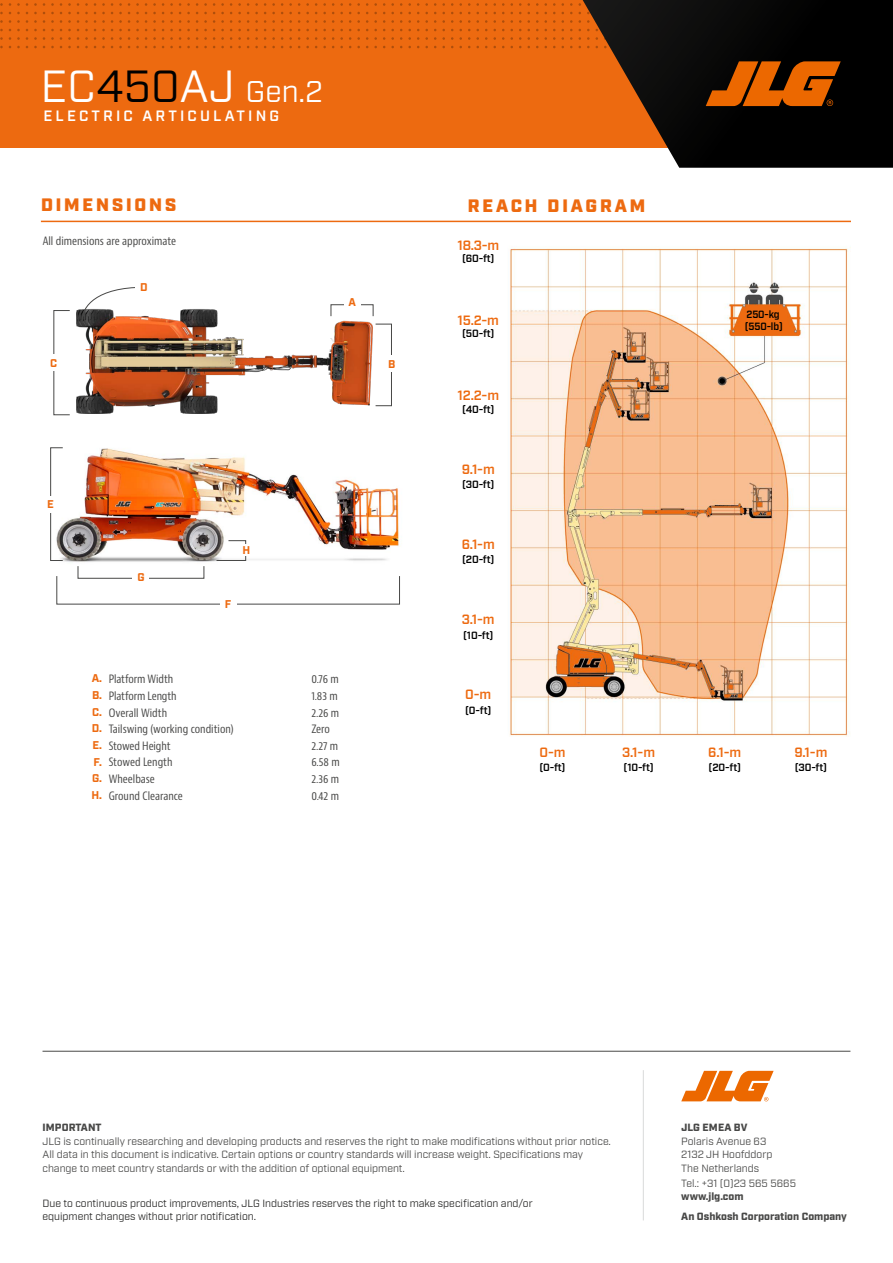
<style>
.page{position:relative;width:893px;height:1263px;background:#fff}
.page>*{position:absolute;margin:0;border:0;box-sizing:border-box;transform-origin:0 0}
.t1{font:30px "Industry";color:#fff}
.t2{font:900 18px "Industry";letter-spacing:.16em;color:#ed6a10}
.t3{font:600 15px "Industry";letter-spacing:.21em;color:#fff}
.t4{font:600 13.5px "Industry";color:#ed6a10}
.t5{font:condensed 11.25px "Bernino Sans";color:#484847}
.t6{font:700 11.25px "Industry";color:#ed6a10}
.t7{font:10.5px/13.5px "Industry";color:#484847}
.t8{font:10.5px/13.5px "Industry";color:#272726}
.t9{font:600 10.5px "Industry";letter-spacing:-.01em;color:#000}
.t10{font:900 10.5px/20.2px "Industry";color:#484847}
.t11{font:600 10.5px/12px "Industry";letter-spacing:-.01em;color:#000;scale:.95 1}
.s1{font-size:45px}
.s2{font-size:45px;color:#000}
.s3{font-family:"Industry";font-weight:700;font-stretch:normal;color:#ed6a10}
</style>
<div class="page">
<img style="left:510px;top:248px;width:340px;height:489px">
<img style="left:51px;top:447px;width:348px;height:120px">
<div style="left:0;top:0;width:682px;height:148px;background:#ed6a10"></div>
<hr style="left:643px;top:1070px;width:1px;height:150px;background:#d9dada">
<svg style="left:553px;top:3px;width:11px;height:3px"></svg>
<svg style="left:536px;top:3px;width:11px;height:3px"></svg>
<svg style="left:519px;top:3px;width:11px;height:3px"></svg>
<svg style="left:570px;top:3px;width:11px;height:3px"></svg>
<svg style="left:553px;top:29px;width:11px;height:2px"></svg>
<svg style="left:536px;top:29px;width:11px;height:2px"></svg>
<svg style="left:519px;top:29px;width:11px;height:2px"></svg>
<svg style="left:570px;top:29px;width:11px;height:2px"></svg>
<svg style="left:553px;top:37px;width:11px;height:3px"></svg>
<svg style="left:536px;top:37px;width:11px;height:3px"></svg>
<svg style="left:519px;top:37px;width:11px;height:3px"></svg>
<svg style="left:570px;top:37px;width:11px;height:3px"></svg>
<svg style="left:553px;top:12px;width:11px;height:2px"></svg>
<svg style="left:536px;top:12px;width:11px;height:2px"></svg>
<svg style="left:519px;top:12px;width:11px;height:2px"></svg>
<svg style="left:570px;top:12px;width:11px;height:2px"></svg>
<svg style="left:553px;top:20px;width:11px;height:3px"></svg>
<svg style="left:536px;top:20px;width:11px;height:3px"></svg>
<svg style="left:519px;top:20px;width:11px;height:3px"></svg>
<svg style="left:570px;top:20px;width:11px;height:3px"></svg>
<svg style="left:553px;top:46px;width:11px;height:2px"></svg>
<svg style="left:536px;top:46px;width:11px;height:2px"></svg>
<svg style="left:519px;top:46px;width:11px;height:2px"></svg>
<svg style="left:570px;top:46px;width:11px;height:2px"></svg>
<svg style="left:583px;top:0;width:310px;height:168px"></svg>
<svg style="left:706px;top:61px;width:135px;height:45px;background:#9d4500"></svg>
<svg style="left:827px;top:99px;width:6px;height:7px"></svg>
<svg style="left:681px;top:1071px;width:93px;height:30px"></svg>
<hr style="left:43px;top:1051px;width:807px;height:1px;background:#484847">
<svg style="left:216px;top:540px;width:30px;height:21px"></svg>
<div style="left:241px;top:544px;width:11px;height:12px;background:#fff"></div>
<div style="left:50px;top:448px;width:13px;height:113px;border:1px solid #484847"></div>
<div style="left:42px;top:496px;width:16px;height:16px;background:#fff"></div>
<img style="left:60px;top:304px;width:330px;height:112px">
<div style="left:344px;top:294px;width:16px;height:16px;background:#fff"></div>
<div style="left:375px;top:324px;width:17px;height:82px;border:1px solid #484847"></div>
<div style="left:384px;top:356px;width:16px;height:16px;background:#fff"></div>
<div style="left:46px;top:355px;width:16px;height:16px;background:#fff"></div>
<svg style="left:82px;top:287px;width:62px;height:34px"></svg>
<div style="left:136px;top:279px;width:16px;height:16px;background:#fff"></div>
<svg style="left:736px;top:306px;width:56px;height:28px;background:#ed721c"></svg>
<hr style="left:41px;top:221px;width:810px;height:1px;background:#ed6a10">
<h1 class="t1" style="left:41px;top:74px;width:284px"><span class="s1">EC</span><span class="s2">450</span><span class="s1">AJ</span> Gen.2</h1>
<h3 class="t3" style="left:43px;top:107px;width:237px">ELECTRIC ARTICULATING</h3>
<h2 class="t2" style="left:41px;top:194px;width:137px">DIMENSIONS</h2>
<p class="t5" style="left:43px;top:234px;width:135px">All dimensions are approximate</p>
<p class="t6" style="left:140px;top:281px;width:9px">D</p>
<p class="t6" style="left:348px;top:296px;width:9px">A</p>
<p class="t6" style="left:50px;top:356px;width:9px">C</p>
<p class="t6" style="left:388px;top:357px;width:9px">B</p>
<p class="t6" style="left:47px;top:498px;width:8px">E</p>
<p class="t6" style="left:137px;top:571px;width:9px">G</p>
<p class="t6" style="left:243px;top:543px;width:9px">H</p>
<p class="t6" style="left:225px;top:598px;width:8px">F</p>
<p class="t5" style="left:92px;top:672px;width:83px"><span class="s3">A.</span> Platform Width</p>
<p class="t5" style="left:311px;top:672px;width:29px">0.76 m</p>
<p class="t5" style="left:92px;top:689px;width:86px"><span class="s3">B.</span> Platform Length</p>
<p class="t5" style="left:311px;top:689px;width:28px">1.83 m</p>
<p class="t5" style="left:92px;top:705px;width:76px"><span class="s3">C.</span> Overall Width</p>
<p class="t5" style="left:311px;top:705px;width:29px">2.26 m</p>
<p class="t5" style="left:92px;top:722px;width:143px"><span class="s3">D.</span> Tailswing (working condition)</p>
<p class="t5" style="left:311px;top:722px;width:20px">Zero</p>
<p class="t5" style="left:92px;top:739px;width:80px"><span class="s3">E.</span> Stowed Height</p>
<p class="t5" style="left:311px;top:739px;width:28px">2.27 m</p>
<p class="t5" style="left:93px;top:755px;width:81px"><span class="s3">F.</span> Stowed Length</p>
<p class="t5" style="left:311px;top:755px;width:30px">6.58 m</p>
<p class="t5" style="left:92px;top:772px;width:64px"><span class="s3">G.</span> Wheelbase</p>
<p class="t5" style="left:311px;top:772px;width:29px">2.36 m</p>
<p class="t5" style="left:91px;top:789px;width:93px"><span class="s3">H.</span> Ground Clearance</p>
<p class="t5" style="left:311px;top:789px;width:29px">0.42 m</p>
<h2 class="t2" style="left:468px;top:195px;width:179px">REACH DIAGRAM</h2>
<p class="t4" style="left:457px;top:237px;width:43px">18.3-m</p>
<p class="t9" style="left:462px;top:252px;width:34px">(60-ft)</p>
<p class="t4" style="left:457px;top:312px;width:43px">15.2-m</p>
<p class="t9" style="left:462px;top:328px;width:34px">(50-ft)</p>
<p class="t4" style="left:457px;top:387px;width:43px">12.2-m</p>
<p class="t9" style="left:462px;top:403px;width:34px">(40-ft)</p>
<p class="t4" style="left:462px;top:462px;width:35px">9.1-m</p>
<p class="t9" style="left:462px;top:478px;width:34px">(30-ft)</p>
<p class="t4" style="left:462px;top:537px;width:35px">6.1-m</p>
<p class="t9" style="left:462px;top:553px;width:34px">(20-ft)</p>
<p class="t4" style="left:462px;top:611px;width:34px">3.1-m</p>
<p class="t9" style="left:463px;top:629px;width:32px">(10-ft)</p>
<p class="t4" style="left:465px;top:686px;width:27px">0-m</p>
<p class="t9" style="left:465px;top:704px;width:28px">(0-ft)</p>
<p class="t11" style="left:745px;top:309px;width:41px">250-kg (550-lb)</p>
<p class="t4" style="left:540px;top:744px;width:27px">0-m</p>
<p class="t4" style="left:622px;top:744px;width:34px">3.1-m</p>
<p class="t4" style="left:708px;top:744px;width:35px">6.1-m</p>
<p class="t4" style="left:794px;top:744px;width:35px">9.1-m</p>
<p class="t9" style="left:539px;top:761px;width:28px">(0-ft)</p>
<p class="t9" style="left:623px;top:761px;width:32px">(10-ft)</p>
<p class="t9" style="left:709px;top:761px;width:34px">(20-ft)</p>
<p class="t9" style="left:795px;top:761px;width:34px">(30-ft)</p>
<p class="t10" style="left:43px;top:1118px;width:61px">IMPORTANT</p>
<p class="t7" style="left:43px;top:1134px;width:570px">JLG is continually researching and developing products and reserves the right to make modifications without prior notice.<br>All data in this document is indicative. Certain options or country standards will increase weight. Specifications may change to meet country standards or with the addition of optional equipment.</p>
<p class="t8" style="left:43px;top:1197px;width:492px">Due to continuous product improvements, JLG Industries reserves the right to make specification and/or equipment changes without prior notification.</p>
<p class="t10" style="left:681px;top:1118px;width:68px">JLG EMEA BV</p>
<p class="t7" style="left:681px;top:1134px;width:93px">Polaris Avenue 63<br>2132 JH Hoofddorp<br>The Netherlands</p>
<p class="t7" style="left:681px;top:1176px;width:116px">Tel.: +31 (0)23 565 5665</p>
<p class="t10" style="left:681px;top:1187px;width:167px">www.jlg.com<br>An Oshkosh Corporation Company</p>
</div>
